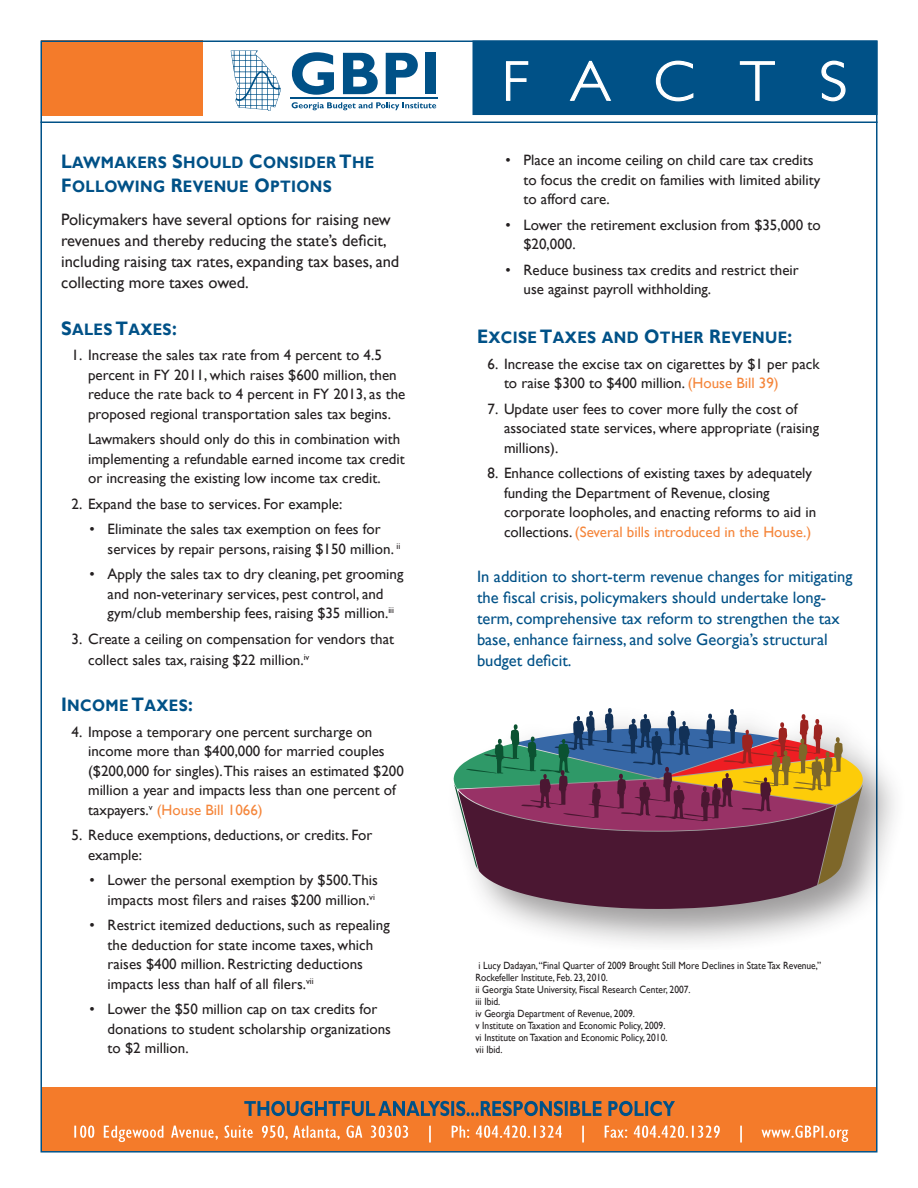
<style>
.page{position:relative;width:918px;height:1188px;background:#fff}
.page>*{position:absolute;margin:0;border:0;box-sizing:border-box;transform-origin:0 0}
.Main_Subhead{font:16.65px/23.4px "Gill Sans MT Bold SC850";letter-spacing:.025em;color:#005187;scale:.9 1}
.Main_Body_Text{font:16.5px/21px "Gill Sans";color:#005187}
.Main_Body_Text-2{font:16.5px/21px "Gill Sans";color:#231f20}
.Main_Body_Bullets{font:15px/19.5px "Gill Sans";color:#231f20}
.Main_Body_Bullets_2n{font:15px/19.5px "Gill Sans";color:#231f20}
.footnotes{font:10.5px/12px "Gill Sans";color:#231f20;scale:.9 1}
.s1{font-size:19.5px}
.s2{color:#f5863b}
</style>
<div class="page">
<div style="left:41px;top:1087px;width:836px;height:63px;background:#f47b2a"></div>
<div style="left:41px;top:40px;width:161px;height:76px;background:#f47b2a"></div>
<svg style="left:292px;top:52px;width:42px;height:43px"></svg>
<svg style="left:343px;top:53px;width:35px;height:41px"></svg>
<svg style="left:386px;top:53px;width:32px;height:41px"></svg>
<div style="left:425px;top:53px;width:11px;height:41px;background:#005187"></div>
<svg style="left:292px;top:102px;width:144px;height:8px"></svg>
<hr style="left:290px;top:98px;width:148px;height:1px;background:#005187">
<svg style="left:231px;top:51px;width:50px;height:60px"></svg>
<hr style="left:40px;top:122px;width:838px;height:1px;background:#005187">
<div style="left:472px;top:40px;width:406px;height:75px;background:#005187;border:2px solid #005187"></div>
<svg style="left:506px;top:61px;width:23px;height:40px"></svg>
<svg style="left:569px;top:60px;width:43px;height:41px"></svg>
<svg style="left:655px;top:60px;width:39px;height:42px"></svg>
<svg style="left:739px;top:61px;width:36px;height:40px"></svg>
<svg style="left:821px;top:60px;width:25px;height:42px"></svg>
<svg style="left:244px;top:1101px;width:431px;height:15px"></svg>
<svg style="left:74px;top:1125px;width:774px;height:18px"></svg>
<div style="left:442px;top:696px;width:463px;height:254px;background:#231f20;opacity:.45"></div>
<svg style="left:458px;top:885px;width:378px;height:24px;background:#7d5d6d"></svg>
<svg style="left:454px;top:708px;width:409px;height:177px"></svg>
<p class="Main_Subhead" style="left:61px;top:152px;width:350px"><span class="s1">L</span>AWMAKERS <span class="s1">S</span>HOULD <span class="s1">C</span>ONSIDER <span class="s1">T</span>HE<br><span class="s1">F</span>OLLOWING <span class="s1">R</span>EVENUE <span class="s1">O</span>PTIONS</p>
<p class="Main_Body_Text-2" style="left:61px;top:209px;width:340px">Policymakers have several options for raising new revenues and thereby reducing the state’s deficit, including raising tax rates, expanding tax bases, and collecting more taxes owed.</p>
<p class="Main_Subhead" style="left:61px;top:318px;width:130px"><span class="s1">S</span>ALES <span class="s1">T</span>AXES<span class="s1">:</span></p>
<p class="Main_Body_Bullets" style="left:88px;top:346px;width:319px;text-indent:-16px">1. Increase the sales tax rate from 4 percent to 4.5 percent in FY 2011, which raises $600 million, then reduce the rate back to 4 percent in FY 2013, as the proposed regional transportation sales tax begins.</p>
<p class="Main_Body_Bullets" style="left:88px;top:430px;width:318px">Lawmakers should only do this in combination with implementing a refundable earned income tax credit or increasing the existing low income tax credit.</p>
<p class="Main_Body_Bullets" style="left:72px;top:494px;width:272px">2. Expand the base to services. For example:</p>
<p class="Main_Body_Bullets_2n" style="left:108px;top:520px;width:294px;text-indent:-18px">• Eliminate the sales tax exemption on fees for services by repair persons, raising $150 million. <sup>ii</sup></p>
<p class="Main_Body_Bullets_2n" style="left:90px;top:565px;width:315px;text-align:center">• Apply the sales tax to dry cleaning, pet grooming and non-veterinary services, pest control, and gym/club membership fees, raising $35 million.<sup>iii</sup></p>
<p class="Main_Body_Bullets" style="left:88px;top:628px;width:308px;line-height:21px;text-indent:-16px">3. Create a ceiling on compensation for vendors that collect sales tax, raising $22 million.<sup>iv</sup></p>
<p class="Main_Subhead" style="left:61px;top:695px;width:148px"><span class="s1">I</span> NCOME <span class="s1">T</span>AXES<span class="s1">:</span></p>
<p class="Main_Body_Bullets" style="left:88px;top:722px;width:317px;text-indent:-16px">4. Impose a temporary one percent surcharge on income more than $400,000 for married couples ($200,000 for singles).This raises an estimated $200 million a year and impacts less than one percent of taxpayers.<sup>v</sup> <span class="s2">(House Bill 1066)</span></p>
<p class="Main_Body_Bullets" style="left:88px;top:826px;width:286px;text-indent:-16px">5. Reduce exemptions, deductions, or credits. For example:</p>
<p class="Main_Body_Bullets_2n" style="left:90px;top:871px;width:290px;text-align:right">• Lower the personal exemption by $500.This impacts most filers and raises $200 million.<sup>vi</sup></p>
<p class="Main_Body_Bullets_2n" style="left:108px;top:916px;width:284px;text-indent:-18px">• Restrict itemized deductions, such as repealing the deduction for state income taxes, which raises $400 million. Restricting deductions impacts less than half of all filers.<sup>vii</sup></p>
<p class="Main_Body_Bullets_2n" style="left:108px;top:1000px;width:285px;text-indent:-18px">• Lower the $50 million cap on tax credits for donations to student scholarship organizations to $2 million.</p>
<p class="Main_Body_Bullets_2n" style="left:524px;top:151px;width:298px;text-indent:-18px">• Place an income ceiling on child care tax credits to focus the credit on families with limited ability to afford care.</p>
<p class="Main_Body_Bullets_2n" style="left:524px;top:215px;width:299px;text-indent:-18px">• Lower the retirement exclusion from $35,000 to $20,000.</p>
<p class="Main_Body_Bullets_2n" style="left:524px;top:260px;width:277px;text-indent:-18px">• Reduce business tax credits and restrict their use against payroll withholding.</p>
<p class="Main_Subhead" style="left:477px;top:326px;width:352px"><span class="s1">E</span>XCISE <span class="s1">T</span>AXES AND <span class="s1">O</span>THER <span class="s1">R</span>EVENUE<span class="s1">:</span></p>
<p class="Main_Body_Bullets" style="left:504px;top:354px;width:317px;text-indent:-16px">6. Increase the excise tax on cigarettes by $1 per pack to raise $300 to $400 million. <span class="s2">(House Bill 39)</span></p>
<p class="Main_Body_Bullets" style="left:504px;top:399px;width:317px;text-indent:-16px">7. Update user fees to cover more fully the cost of associated state services, where appropriate (raising millions).</p>
<p class="Main_Body_Bullets" style="left:504px;top:464px;width:314px;text-indent:-16px">8. Enhance collections of existing taxes by adequately funding the Department of Revenue, closing corporate loopholes, and enacting reforms to aid in collections. <span class="s2">(Several bills introduced in the House.)</span></p>
<p class="Main_Body_Text" style="left:477px;top:566px;width:377px">In addition to short-term revenue changes for mitigating the fiscal crisis, policymakers should undertake long&shy;term, comprehensive tax reform to strengthen the tax base, enhance fairness, and solve Georgia’s structural budget deficit.</p>
<p class="footnotes" style="left:476px;top:960px;width:385px">i Lucy Dadayan, “Final Quarter of 2009 Brought Still More Declines in State Tax Revenue,”<br>Rockefeller Institute, Feb. 23, 2010.</p>
<p class="footnotes" style="left:476px;top:984px;width:240px">ii Georgia State University, Fiscal Research Center, 2007.</p>
<p class="footnotes" style="left:476px;top:996px;width:29px">iii Ibid.</p>
<p class="footnotes" style="left:476px;top:1008px;width:179px">iv Georgia Department of Revenue, 2009.</p>
<p class="footnotes" style="left:476px;top:1020px;width:213px">v Institute on Taxation and Economic Policy, 2009.</p>
<p class="footnotes" style="left:476px;top:1032px;width:215px">vi Institute on Taxation and Economic Policy, 2010.</p>
<p class="footnotes" style="left:476px;top:1044px;width:31px">vii Ibid.</p>
</div>
